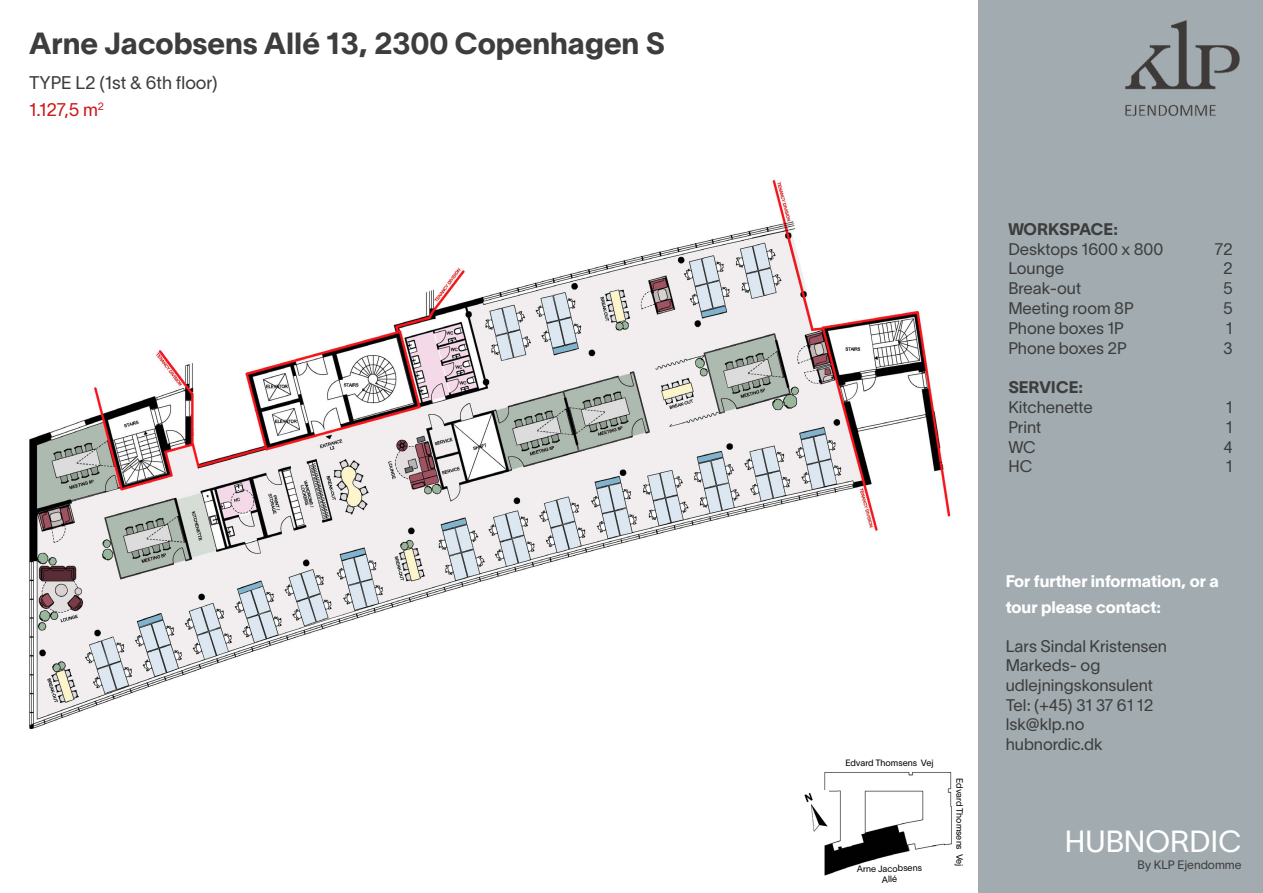
<style>
.page{position:relative;width:1263px;height:893px;background:#fff}
.page>*{position:absolute;margin:0;border:0;box-sizing:border-box;transform-origin:0 0}
.t1{font:30px "Lausanne 800";color:#3d3d3d}
.t2{font:30px "Lausanne 300";color:#fff}
.t3{font:18px/27px "Lausanne 300";color:#3d3d3d}
.t4{font:16.5px/19.5px "Lausanne 300";color:#3d3d3d}
.t5{font:16.5px/25.5px "Lausanne 800";color:#fff}
.t6{font:16.5px "Lausanne 800";color:#3d3d3d}
.t7{font:12px "Lausanne 300";color:#3d3d3d}
.t8{font:9px/10.8px "Lausanne 300";color:#000;text-align:center}
.s1{color:#cd1719}
</style>
<div class="page">
<img style="left:824px;top:772px;width:128px;height:104px">
<img style="left:29px;top:179px;width:922px;height:550px">
<div style="left:978px;top:0;width:285px;height:893px;background:#a2acb0"></div>
<img style="left:1125px;top:20px;width:115px;height:96px">
<img style="left:804px;top:790px;width:24px;height:42px">
<h1 class="t1" style="left:29px;top:25px;width:637px">Arne Jacobsens Allé 13, 2300 Copenhagen S</h1>
<p class="t3" style="left:29px;top:69px;width:190px">TYPE L2 (1st &amp; 6th floor)<br><span class="s1">1.127,5 m</span><sup>2</sup></p>
<p class="t8" style="left:845px;top:757px;width:90px">Edvard Thomsens Vej</p>
<p class="t8" style="left:857px;top:863px;width:67px;rotate:-1deg">Arne Jacobsens<br>Allé</p>
<p class="t8" style="left:965px;top:778px;width:90px;rotate:90deg">Edvard Thomsens Vej</p>
<p class="t6" style="left:1008px;top:219px;width:111px">WORKSPACE:</p>
<p class="t4" style="left:1008px;top:238px;width:157px">Desktops 1600 x 800</p>
<p class="t4" style="left:1215px;top:238px;width:19px">72</p>
<p class="t4" style="left:1008px;top:258px;width:57px">Lounge</p>
<p class="t4" style="left:1223px;top:258px;width:11px">2</p>
<p class="t4" style="left:1008px;top:278px;width:74px">Break-out</p>
<p class="t4" style="left:1223px;top:278px;width:11px">5</p>
<p class="t4" style="left:1008px;top:298px;width:127px">Meeting room 8P</p>
<p class="t4" style="left:1223px;top:298px;width:11px">5</p>
<p class="t4" style="left:1008px;top:318px;width:117px">Phone boxes 1P</p>
<p class="t4" style="left:1226px;top:318px;width:8px">1</p>
<p class="t4" style="left:1008px;top:337px;width:120px">Phone boxes 2P</p>
<p class="t4" style="left:1223px;top:337px;width:11px">3</p>
<p class="t6" style="left:1008px;top:377px;width:76px">SERVICE:</p>
<p class="t4" style="left:1008px;top:397px;width:86px">Kitchenette</p>
<p class="t4" style="left:1226px;top:397px;width:8px">1</p>
<p class="t4" style="left:1008px;top:417px;width:34px">Print</p>
<p class="t4" style="left:1226px;top:417px;width:8px">1</p>
<p class="t4" style="left:1008px;top:436px;width:29px">WC</p>
<p class="t4" style="left:1223px;top:436px;width:11px">4</p>
<p class="t4" style="left:1008px;top:456px;width:26px">HC</p>
<p class="t4" style="left:1226px;top:456px;width:8px">1</p>
<p class="t5" style="left:1006px;top:568px;width:214px">For further information, or a tour please contact:</p>
<p class="t4" style="left:1006px;top:636px;width:163px">Lars Sindal Kristensen<br>Markeds- og udlejningskonsulent<br>Tel: (+45) 31 37 61 12 lsk@klp.no hubnordic.dk</p>
<h1 class="t2" style="left:1065px;top:822px;width:178px">HUBNORDIC</h1>
<p class="t7" style="left:1137px;top:857px;width:106px">By KLP Ejendomme</p>
</div>
